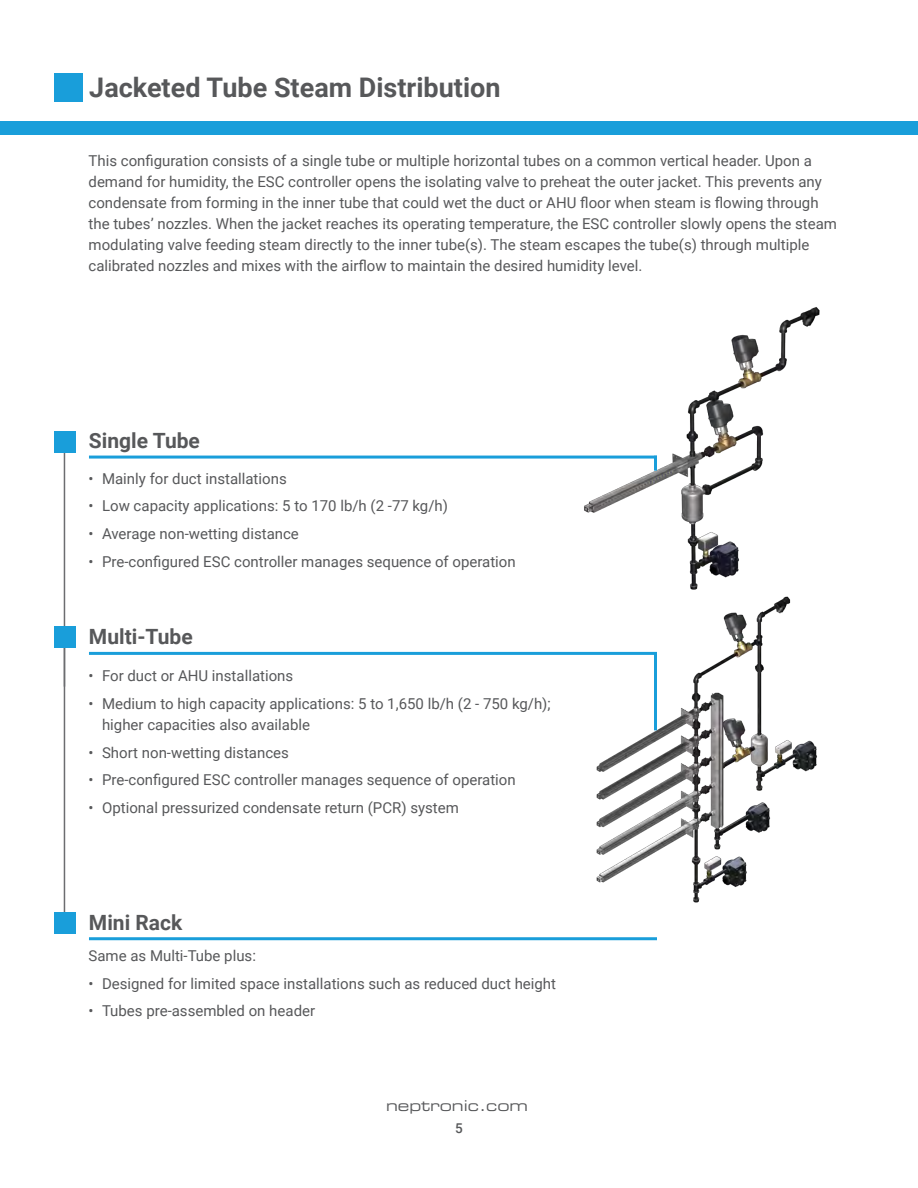
<style>
.page{position:relative;width:918px;height:1188px;background:#fff}
.page>*{position:absolute;margin:0;border:0;box-sizing:border-box;transform-origin:0 0}
.t1{font:700 27px "Roboto";color:#57585a}
.t2{font:700 21px "Roboto";color:#57585a}
.t3{font:15px/21px "Roboto";color:#57585a}
.t4{font:15px "Eurostile Extended Two";color:#57585a}
.t5{font:500 13.5px "Roboto";color:#57585a}
</style>
<div class="page">
<div style="left:0;top:122px;width:918px;height:13px;background:#199eda"></div>
<hr style="left:89px;top:456px;width:568px;height:3px;background:#199eda">
<hr style="left:89px;top:652px;width:568px;height:3px;background:#199eda">
<hr style="left:89px;top:937px;width:568px;height:3px;background:#199eda">
<div style="left:54px;top:73px;width:28px;height:29px;background:#199eda"></div>
<img style="left:505px;top:307px;width:315px;height:280px">
<img style="left:501px;top:587px;width:316px;height:316px">
<hr style="left:64px;top:440px;width:1px;height:247px;background:#6c6d70">
<hr style="left:64px;top:637px;width:1px;height:287px;background:#6c6d70">
<div style="left:54px;top:626px;width:22px;height:22px;background:#199eda"></div>
<div style="left:54px;top:912px;width:22px;height:22px;background:#199eda"></div>
<div style="left:54px;top:431px;width:22px;height:21px;background:#199eda"></div>
<hr style="left:654px;top:456px;width:3px;height:15px;background:#199eda">
<hr style="left:654px;top:653px;width:3px;height:77px;background:#199eda">
<p class="t1" style="left:89px;top:68px;width:413px">Jacketed Tube Steam Distribution</p>
<p class="t3" style="left:89px;top:150px;width:750px">This configuration consists of a single tube or multiple horizontal tubes on a common vertical header. Upon a demand for humidity, the ESC controller opens the isolating valve to preheat the outer jacket. This prevents any condensate from forming in the inner tube that could wet the duct or AHU floor when steam is flowing through the tubes’ nozzles. When the jacket reaches its operating temperature, the ESC controller slowly opens the steam modulating valve feeding steam directly to the inner tube(s). The steam escapes the tube(s) through multiple calibrated nozzles and mixes with the airflow to maintain the desired humidity level.</p>
<p class="t2" style="left:89px;top:426px;width:113px">Single Tube</p>
<p class="t3" style="left:89px;top:467px;width:200px">• Mainly for duct installations</p>
<p class="t3" style="left:89px;top:495px;width:361px">• Low capacity applications: 5 to 170 lb/h (2 -77 kg/h)</p>
<p class="t3" style="left:89px;top:523px;width:212px">• Average non-wetting distance</p>
<p class="t3" style="left:89px;top:551px;width:429px">• Pre-configured ESC controller manages sequence of operation</p>
<p class="t2" style="left:89px;top:622px;width:105px">Multi-Tube</p>
<p class="t3" style="left:89px;top:665px;width:206px">• For duct or AHU installations</p>
<p class="t3" style="left:102px;top:693px;width:450px;text-indent:-14px">• Medium to high capacity applications: 5 to 1,650 lb/h (2 - 750 kg/h); higher capacities also available</p>
<p class="t3" style="left:89px;top:741px;width:202px">• Short non-wetting distances</p>
<p class="t3" style="left:89px;top:769px;width:429px">• Pre-configured ESC controller manages sequence of operation</p>
<p class="t3" style="left:89px;top:797px;width:372px">• Optional pressurized condensate return (PCR) system</p>
<p class="t2" style="left:89px;top:907px;width:95px">Mini Rack</p>
<p class="t3" style="left:89px;top:944px;width:169px">Same as Multi-Tube plus:</p>
<p class="t3" style="left:89px;top:972px;width:469px">• Designed for limited space installations such as reduced duct height</p>
<p class="t3" style="left:89px;top:1000px;width:228px">• Tubes pre-assembled on header</p>
<p class="t4" style="left:386px;top:1095px;width:144px">neptronic.com</p>
<p class="t5" style="left:455px;top:1119px;width:9px">5</p>
</div>
